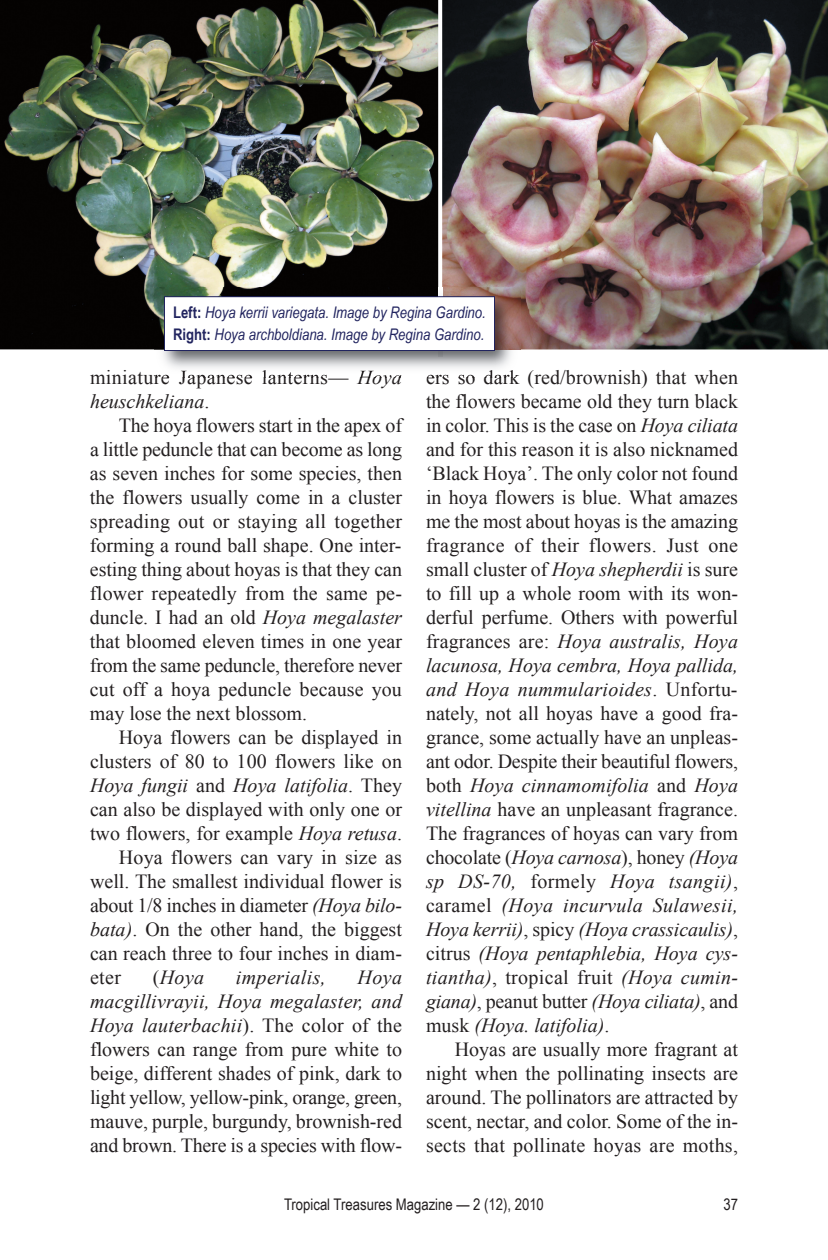
<style>
.page{position:relative;width:828px;height:1260px;background:#fff}
.page>*{position:absolute;margin:0;border:0;box-sizing:border-box;transform-origin:0 0}
.t1{font:20px/24px "Times New Roman";color:#231f20;text-align:justify}
.t2{font:20px/24px "Times New Roman";letter-spacing:.02em;color:#231f20}
.t3{font:italic 20px "Times New Roman";color:#231f20}
.t4{font:italic 20px "Times New Roman";letter-spacing:.02em;color:#231f20}
.t5{font:italic 16px/22px "Arial Narrow";color:#21245f}
.t6{font:16px "Arial Narrow";color:#231f20}
.s1{font-weight:700;font-style:normal}
.s2{font-style:italic}
.s3{font-style:normal}
</style>
<div class="page">
<img style="left:0;top:0;width:828px;height:350px">
<svg style="left:438px;top:0;width:4px;height:287px"></svg>
<img style="left:155px;top:349px;width:366px;height:28px">
<img style="left:359px;top:371px;width:42px;height:6px">
<img style="left:427px;top:370px;width:66px;height:7px">
<img style="left:155px;top:287px;width:283px;height:63px">
<img style="left:442px;top:287px;width:79px;height:62px">
<img style="left:438px;top:287px;width:4px;height:70px">
<div style="left:165px;top:297px;width:329px;height:53px;background:#fff"></div>
<div style="left:164px;top:296px;width:331px;height:55px;border:1px solid #21245f"></div>
<p class="t5" style="left:173px;top:302px;width:314px"><span class="s1">Left:</span> Hoya kerrii variegata. Image by Regina Gardino. <span class="s1">right:</span> Hoya archboldiana. Image by Regina Gardino.</p>
<p class="t2" style="left:90px;top:365px;width:313px">miniature Japanese lanterns— <span class="s2">Hoya heuschkeliana</span>.</p>
<p class="t1" style="left:90px;top:413px;width:314px;text-indent:29px">The hoya flowers start in the apex of a little peduncle that can become as long as seven inches for some species, then the flowers usually come in a cluster spreading out or staying all together forming a round ball shape. One inter&shy;esting thing about hoyas is that they can flower repeatedly from the same pe&shy;duncle. I had an old <span class="s2">Hoya megalaster </span>that bloomed eleven times in one year from the same peduncle, therefore never cut off a hoya peduncle because you may lose the next blossom.</p>
<p class="t1" style="left:119px;top:725px;width:285px">Hoya flowers can be displayed in</p>
<p class="t1" style="left:90px;top:749px;width:314px">clusters of 80 to 100 flowers like on</p>
<p class="t3" style="left:90px;top:774px;width:313px">Hoya fungii <span class="s3">and</span> Hoya latifolia<span class="s3">. They</span></p>
<p class="t1" style="left:90px;top:797px;width:313px">can also be displayed with only one or</p>
<p class="t1" style="left:90px;top:821px;width:314px">two flowers, for example <span class="s2">Hoya retusa</span>.</p>
<p class="t1" style="left:119px;top:845px;width:285px">Hoya flowers can vary in size as</p>
<p class="t1" style="left:90px;top:869px;width:313px">well. The smallest individual flower is</p>
<p class="t1" style="left:90px;top:893px;width:314px">about 1/8 inches in diameter <span class="s2">(Hoya bilo-</span></p>
<p class="t1" style="left:90px;top:917px;width:314px"><span class="s2">bata)</span>. On the other hand, the biggest</p>
<p class="t1" style="left:90px;top:941px;width:314px">can reach three to four inches in diam-</p>
<p class="t1" style="left:90px;top:965px;width:33px">eter</p>
<p class="t3" style="left:153px;top:966px;width:53px"><span class="s3">(</span>Hoya</p>
<p class="t4" style="left:236px;top:966px;width:92px">imperialis,</p>
<p class="t1" style="left:90px;top:965px;width:314px;text-indent:267px"><span class="s2">Hoya macgillivrayii, Hoya megalaster, and Hoya lauterbachii</span>). The color of the flowers can range from pure white to beige, different shades of pink, dark to light yellow, yellow-pink, orange, green, mauve, purple, burgundy, brownish-red and brown. There is a species with flow-</p>
<p class="t1" style="left:426px;top:365px;width:314px">ers so dark (red/brownish) that when the flowers became old they turn black in color. This is the case on <span class="s2">Hoya ciliata </span>and for this reason it is also nicknamed ‘Black Hoya’. The only color not found in hoya flowers is blue. What amazes me the most about hoyas is the amazing fragrance of their flowers. Just one small cluster of <span class="s2">Hoya shepherdii</span> is sure to fill up a whole room with its won&shy;derful perfume. Others with powerful fragrances are: <span class="s2">Hoya australis, Hoya lacunosa, Hoya cembra, Hoya pallida, and Hoya nummularioides</span>. Unfortu&shy;nately, not all hoyas have a good fra&shy;grance, some actually have an unpleas&shy;ant odor. Despite their beautiful flowers, both <span class="s2">Hoya cinnamomifolia</span> and <span class="s2">Hoya vitellina</span> have an unpleasant fragrance.<br>The fragrances of hoyas can vary from chocolate (<span class="s2">Hoya carnosa</span>), honey <span class="s2">(Hoya sp DS-70,</span> formely <span class="s2">Hoya tsangii)</span>, caramel <span class="s2">(Hoya incurvula Sulawesii, Hoya kerrii)</span>, spicy <span class="s2">(Hoya crassicaulis)</span>, citrus <span class="s2">(Hoya pentaphlebia, Hoya cys&shy;tiantha)</span>, tropical fruit <span class="s2">(Hoya cumin&shy;giana)</span>, peanut butter <span class="s2">(Hoya ciliata)</span>, and musk <span class="s2">(Hoya. latifolia)</span>.</p>
<p class="t1" style="left:426px;top:1037px;width:314px;text-indent:29px">Hoyas are usually more fragrant at night when the pollinating insects are around. The pollinators are attracted by scent, nectar, and color. Some of the in&shy;sects that pollinate hoyas are moths,</p>
<p class="t6" style="left:284px;top:1195px;width:261px">Tropical Treasures magazine — 2 (12), 2010</p>
<p class="t6" style="left:723px;top:1195px;width:16px">37</p>
</div>
